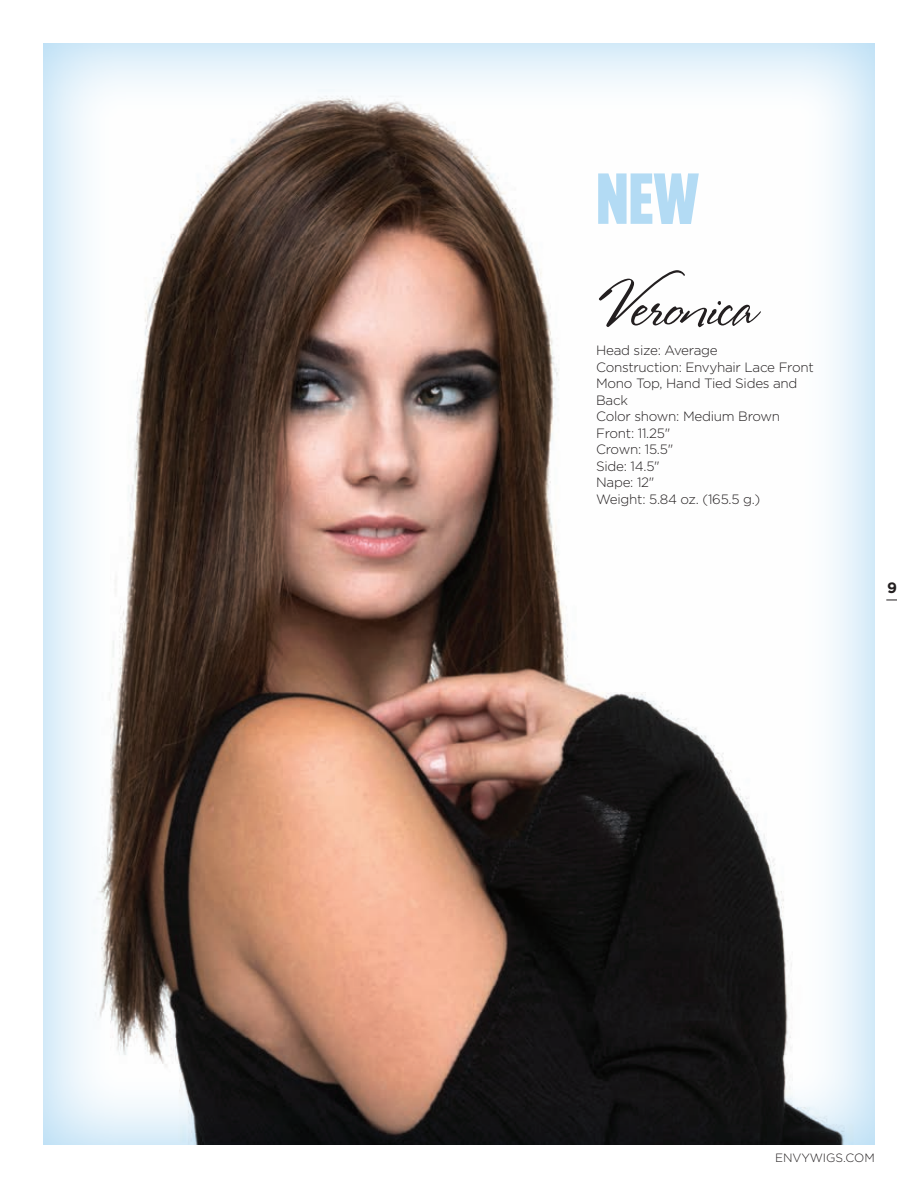
<style>
.page{position:relative;width:918px;height:1188px;background:#fff}
.page>*{position:absolute;margin:0;border:0;box-sizing:border-box;transform-origin:0 0}
.t1{font:900 72px "Gotham Condensed";color:#b3dbf4}
.t2{font:60px "Stephanie Marie JF";color:#231f20}
.t3{font:700 15px "Gotham";color:#231f20}
.t4{font:300 13.5px/16.5px "Gotham";letter-spacing:-.02em;color:#231f20}
.t5{font:300 12px "Gotham";color:#231f20}
</style>
<div class="page">
<svg style="left:43px;top:43px;width:832px;height:46px"></svg>
<img style="left:43px;top:89px;width:832px;height:1056px">
<h1 class="t1" style="left:596px;top:160px;width:104px">NEW</h1>
<h2 class="t2" style="left:596px;top:270px;width:159px">Veronica</h2>
<p class="t4" style="left:596px;top:342px;width:219px">Head size: Average<br>Construction: Envyhair Lace Front<br>Mono Top, Hand Tied Sides and<br>Back<br>Color shown: Medium Brown<br>Front: 11.25"<br>Crown: 15.5"<br>Side: 14.5"<br>Nape: 12"<br>Weight: 5.84 oz. (165.5 g.)</p>
<p class="t3" style="left:887px;top:578px;width:11px">9</p>
<p class="t5" style="left:775px;top:1151px;width:101px">ENVYWIGS.COM</p>
</div>
